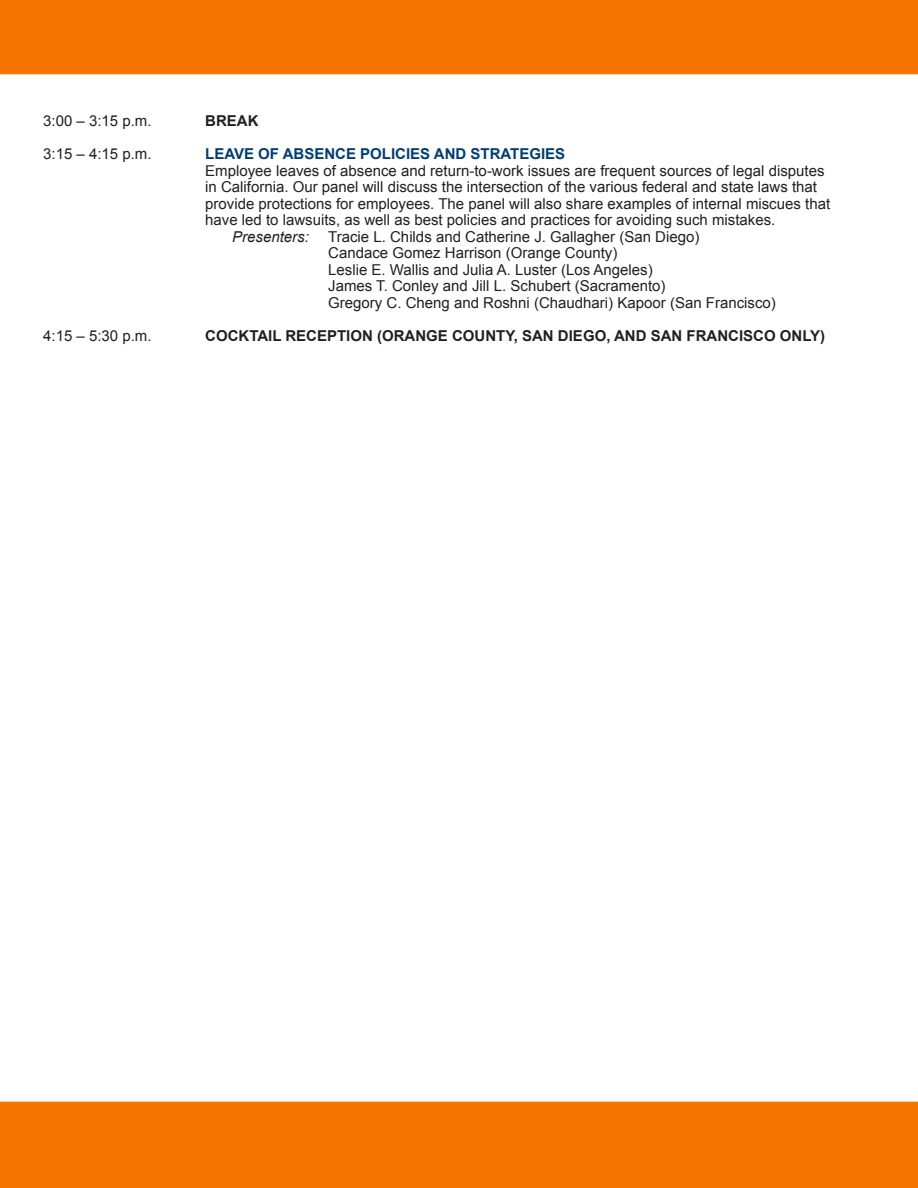
<style>
.page{position:relative;width:918px;height:1188px;background:#fff}
.page>*{position:absolute;margin:0;border:0;box-sizing:border-box;transform-origin:0 0}
.t1{font:15px/16.5px "Arial";color:#231f20}
.t2{font:700 15px "Arial";color:#231f20}
.t3{font:700 15px "Arial";color:#003d71}
.t4{font:italic 15px "Arial";color:#231f20}
</style>
<div class="page">
<div style="left:0;top:0;width:918px;height:74px;background:#f47600"></div>
<div style="left:0;top:1102px;width:918px;height:86px;background:#f47600"></div>
<p class="t1" style="left:43px;top:113px;width:110px">3:00 – 3:15 p.m.</p>
<p class="t2" style="left:205px;top:111px;width:55px">BREAK</p>
<p class="t1" style="left:43px;top:146px;width:110px">3:15 – 4:15 p.m.</p>
<p class="t3" style="left:205px;top:144px;width:362px">LEAVE OF ABSENCE POLICIES AND STRATEGIES</p>
<p class="t1" style="left:205px;top:163px;width:626px">Employee leaves of absence and return-to-work issues are frequent sources of legal disputes in California. Our panel will discuss the intersection of the various federal and state laws that provide protections for employees. The panel will also share examples of internal miscues that have led to lawsuits, as well as best policies and practices for avoiding such mistakes.</p>
<p class="t4" style="left:232px;top:227px;width:78px">Presenters:</p>
<p class="t1" style="left:328px;top:229px;width:373px">Tracie L. Childs and Catherine J. Gallagher (San Diego)</p>
<p class="t1" style="left:328px;top:245px;width:291px">Candace Gomez Harrison (Orange County)</p>
<p class="t1" style="left:328px;top:262px;width:326px">Leslie E. Wallis and Julia A. Luster (Los Angeles)</p>
<p class="t1" style="left:328px;top:278px;width:339px">James T. Conley and Jill L. Schubert (Sacramento)</p>
<p class="t1" style="left:328px;top:295px;width:449px">Gregory C. Cheng and Roshni (Chaudhari) Kapoor (San Francisco)</p>
<p class="t1" style="left:43px;top:328px;width:110px">4:15 – 5:30 p.m.</p>
<p class="t2" style="left:205px;top:326px;width:622px">COCKTAIL RECEPTION (ORANGE COUNTY, SAN DIEGO, AND SAN FRANCISCO ONLY)</p>
</div>
